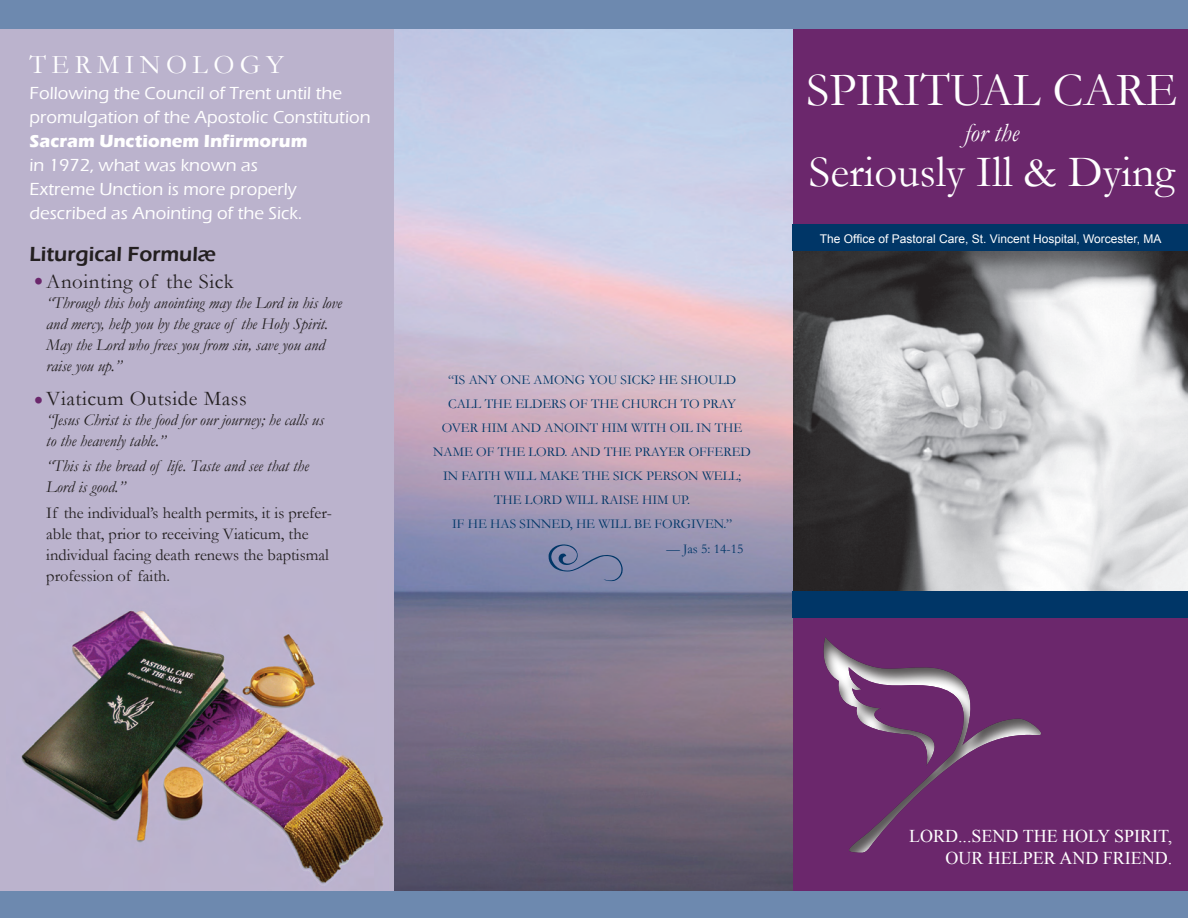
<style>
.page{position:relative;width:1188px;height:918px;background:#fff}
.page>*{position:absolute;margin:0;border:0;box-sizing:border-box;transform-origin:0 0}
.t1{font:54px "Nymphette";color:#003667}
.t2{font:48px "Garamond";color:#fff}
.t3{font:45px "Garamond";color:#fff}
.t4{font:27px "Garamond";letter-spacing:.2em;color:#fff}
.t5{font:27px "Times New Roman";color:#6b276c}
.t6{font:italic 26.25px "Garamond";color:#fff}
.t7{font:21px "Garamond";letter-spacing:.025em;color:#231f20}
.t8{font:600 21px "Eras ITC";color:#231f20}
.t9{font:500 18px/24px "Eras ITC";color:#fff}
.t10{font:18px/21.6px "Times New Roman";color:#fff;text-align:right}
.t11{font:700 18px "Eras ITC";color:#fff}
.t12{font:italic 16.5px/21px "Garamond";color:#231f20}
.t13{font:16.5px/21px "Garamond";color:#231f20}
.t14{font:13.5px "Garamond";color:#003667}
.t15{font:13.5px "Garamond";letter-spacing:.065em;color:#003667}
.t16{font:12px "Arial";color:#fff}
</style>
<div class="page">
<div style="left:791px;top:0;width:397px;height:918px;background:#6b276c"></div>
<img style="left:793px;top:251px;width:395px;height:340px">
<img style="left:394px;top:28px;width:399px;height:863px">
<div style="left:0;top:14px;width:394px;height:885px;background:#bbb3cd"></div>
<div style="left:0;top:0;width:1188px;height:28px;background:#6d89af"></div>
<div style="left:793px;top:225px;width:395px;height:26px;background:#003667"></div>
<div style="left:793px;top:591px;width:395px;height:26px;background:#003667"></div>
<div style="left:821px;top:635px;width:222px;height:219px;background:#231f20;opacity:.75"></div>
<img style="left:21px;top:611px;width:363px;height:273px">
<div style="left:0;top:891px;width:1188px;height:27px;background:#6d89af"></div>
<h3 class="t4" style="left:30px;top:47px;width:256px">TERMI NO LO GY</h3>
<p class="t9" style="left:30px;top:81px;width:342px">Following the Council of Trent until the promulgation of the Apostolic Constitution</p>
<p class="t11" style="left:30px;top:131px;width:280px">Sacram Unctionem Infirmorum</p>
<p class="t9" style="left:30px;top:153px;width:274px">in 1972, what was known as<br>Extreme Unction is more properly described as Anointing of the Sick.</p>
<p class="t8" style="left:30px;top:242px;width:188px">Liturgical Formulæ</p>
<h3 class="t5" style="left:34px;top:263px;width:11px">•</h3>
<p class="t7" style="left:46px;top:267px;width:189px">ANOINTING OF THE SICK</p>
<p class="t12" style="left:46px;top:292px;width:297px">“Through this holy anointing may the Lord in his love and mercy, help you by the grace of the Holy Spirit.<br>May the Lord who frees you from sin, save you and raise you up.”</p>
<p class="t7" style="left:46px;top:384px;width:202px">VIATICUM OUTSIDE MASS</p>
<p class="t12" style="left:46px;top:409px;width:279px">“Jesus Christ is the food for our journey; he calls us to the heavenly table.”</p>
<p class="t12" style="left:46px;top:455px;width:264px">“This is the bread of life. Taste and see that the<br>Lord is good.”</p>
<p class="t13" style="left:46px;top:502px;width:287px">IF THE INDIVIDUAL’S HEALTH PERMITS, IT IS PREFER-ABLE THAT, PRIOR TO RECEIVING VIATICUM, THE INDIVIDUAL FACING DEATH RENEWS THE BAPTISMAL PROFESSION OF FAITH.</p>
<h3 class="t5" style="left:34px;top:381px;width:11px">•</h3>
<p class="t14" style="left:448px;top:371px;width:97px">“IS ANY ONE AMO</p>
<p class="t14" style="left:565px;top:371px;width:127px">NG YOU SICK? HE SHO</p>
<p class="t14" style="left:708px;top:371px;width:29px">ULD</p>
<p class="t14" style="left:448px;top:395px;width:290px">CALL THE ELDERS O F THE CHURCH TO PRAY</p>
<p class="t14" style="left:442px;top:419px;width:50px">OV ER HIM</p>
<p class="t14" style="left:511px;top:419px;width:100px">AND ANOINT HIM</p>
<p class="t15" style="left:631px;top:419px;width:113px">WITH OIL IN THE</p>
<p class="t14" style="left:433px;top:443px;width:319px">NAME O F THE LO RD. AND THE PRAYER O FFERED</p>
<p class="t14" style="left:443px;top:467px;width:300px">IN FAITH WILL MAKE THE SI CK PERSON WELL;</p>
<p class="t14" style="left:494px;top:491px;width:158px">THE LO RD WILL RAIS E HIM</p>
<p class="t14" style="left:672px;top:491px;width:20px">UP.</p>
<p class="t14" style="left:452px;top:515px;width:48px">IF HE HAS</p>
<p class="t14" style="left:520px;top:515px;width:214px">SINNED, HE WILL BE FO RGIVEN.”</p>
<h1 class="t1" style="left:547px;top:533px;width:78px">y</h1>
<p class="t14" style="left:666px;top:539px;width:78px">— JAS 5: 14-15</p>
<h2 class="t2" style="left:807px;top:58px;width:372px">SPIRITUAL CARE</h2>
<h3 class="t6" style="left:964px;top:115px;width:56px">for the</h3>
<h3 class="t3" style="left:809px;top:142px;width:368px">SERIOUSLY ILL &amp; DYING</h3>
<p class="t16" style="left:820px;top:231px;width:343px">The Office of Pastoral Care, St. Vincent Hospital, Worcester, MA</p>
<p class="t10" style="left:909px;top:825px;width:265px">LORD...SEND THE HOLY SPIRIT,<br>OUR HELPER AND FRIEND.</p>
</div>
